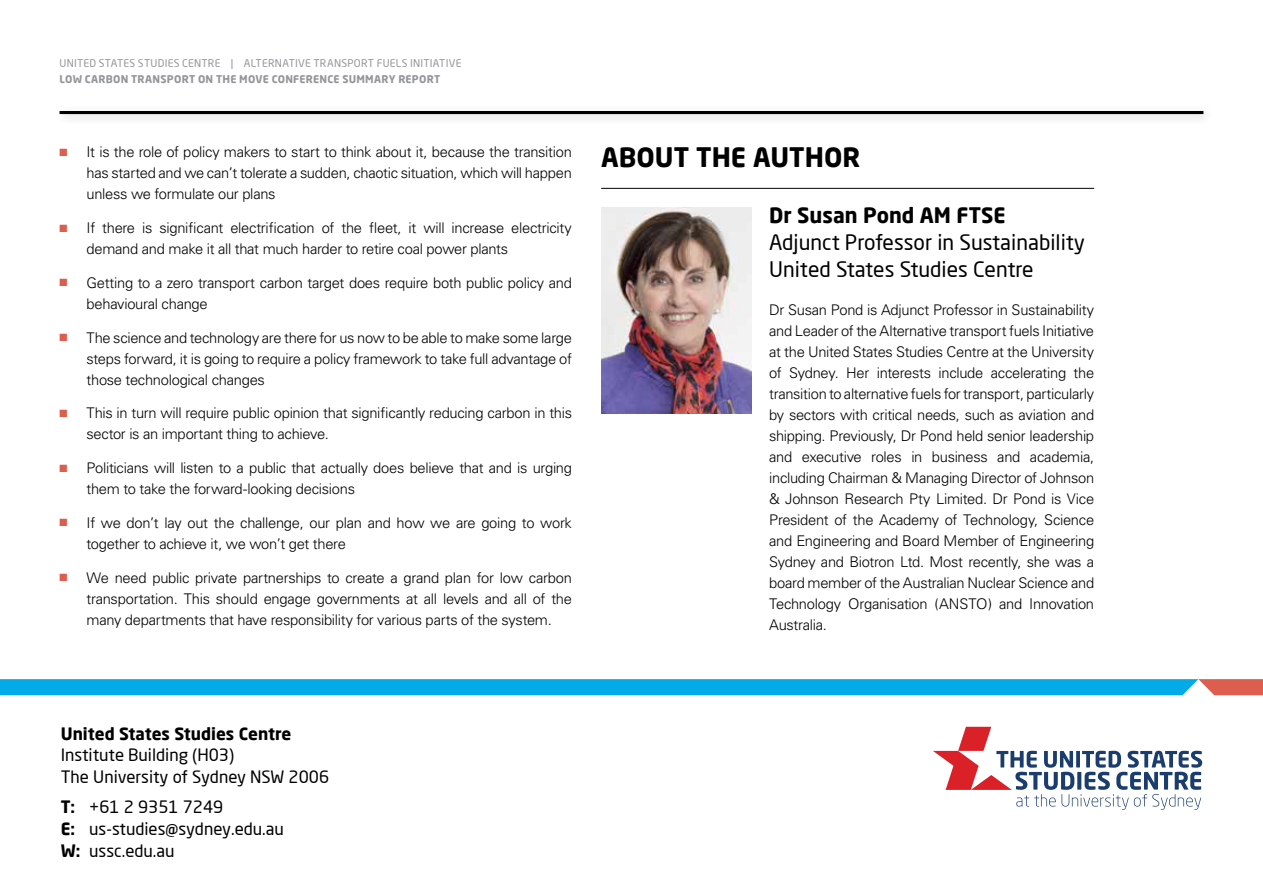
<style>
.page{position:relative;width:1263px;height:893px;background:#fff}
.page>*{position:absolute;margin:0;border:0;box-sizing:border-box;transform-origin:0 0}
.t1{font:700 26.4px "Neo Sans Pro";color:#000}
.t2{font:21px/27px "Neo Sans Pro";color:#000}
.t3{font:700 21px "Neo Sans Pro";color:#000}
.t4{font:16.8px/21.8px "Neo Sans Pro";color:#000}
.t5{font:700 16.8px "Neo Sans Pro";color:#000}
.t6{font:300 14.7px/21px "Univers";letter-spacing:-.02em;color:#000}
.t7{font:10.5px "Neo Sans";letter-spacing:.02em;color:#939598}
.t8{font:700 10.5px "Neo Sans";letter-spacing:.025em;color:#939598}
.s1{color:#dd5d4e}
.s2{font-weight:700}
</style>
<div class="page">
<div style="left:55px;top:105px;width:1160px;height:21px;background:#000;opacity:.12"></div>
<hr style="left:61px;top:111px;width:1142px;height:3px;background:#000">
<svg style="left:0;top:679px;width:1263px;height:16px;background:#0fa9e0"></svg>
<svg style="left:933px;top:727px;width:269px;height:83px"></svg>
<img style="left:601px;top:207px;width:150px;height:206px">
<div style="left:597px;top:182px;width:507px;height:19px;background:#000;opacity:.12"></div>
<hr style="left:601px;top:188px;width:493px;height:1px;background:#000">
<p class="t7" style="left:60px;top:57px;width:203px">UNITED STATES STUDIES CENTRE | ALTERNATI</p>
<p class="t7" style="left:298px;top:57px;width:30px">VE TRANS</p>
<p class="t7" style="left:347px;top:57px;width:72px">PORT FUELS INITIATI</p>
<p class="t7" style="left:449px;top:57px;width:13px">VE</p>
<p class="t8" style="left:60px;top:72px;width:382px">LOW CARBON TRANSPORT ON THE MOVE CONFERENCE SUMMARY REPORT</p>
<p class="t6" style="left:87px;top:142px;width:487px;text-align:justify;text-indent:-27px"><span class="s1">■</span> It is the role of policy makers to start to think about it, because the transition has started and we can’t tolerate a sudden, chaotic situation, which will happen unless we formulate our plans</p>
<p class="t6" style="left:87px;top:217px;width:487px;text-indent:-27px"><span class="s1">■</span> If there is significant electrification of the fleet, it will increase electricity demand and make it all that much harder to retire coal power plants</p>
<p class="t6" style="left:87px;top:272px;width:487px;text-indent:-27px"><span class="s1">■</span> Getting to a zero transport carbon target does require both public policy and behavioural change</p>
<p class="t6" style="left:87px;top:327px;width:487px;text-align:justify;text-indent:-27px"><span class="s1">■</span> The science and technology are there for us now to be able to make some large steps forward, it is going to require a policy framework to take full advantage of those technological changes</p>
<p class="t6" style="left:87px;top:403px;width:487px;text-indent:-27px"><span class="s1">■</span> This in turn will require public opinion that significantly reducing carbon in this sector is an important thing to achieve.</p>
<p class="t6" style="left:87px;top:457px;width:487px;text-indent:-27px"><span class="s1">■</span> Politicians will listen to a public that actually does believe that and is urging them to take the forward-looking decisions</p>
<p class="t6" style="left:87px;top:512px;width:487px;text-indent:-27px"><span class="s1">■</span> If we don’t lay out the challenge, our plan and how we are going to work together to achieve it, we won’t get there</p>
<p class="t6" style="left:87px;top:567px;width:487px;text-align:justify;text-indent:-27px"><span class="s1">■</span> We need public private partnerships to create a grand plan for low carbon transportation. This should engage governments at all levels and all of the many departments that have responsibility for various parts of the system.</p>
<h1 class="t1" style="left:601px;top:140px;width:261px">About the author</h1>
<h2 class="t3" style="left:769px;top:202px;width:225px">Dr Susan Pond AM FTSE</h2>
<h2 class="t2" style="left:769px;top:229px;width:317px">Adjunct Professor in Sustainability<br>United States Studies Centre</h2>
<p class="t6" style="left:769px;top:300px;width:327px;text-align:justify">Dr Susan Pond is Adjunct Professor in Sustainability and Leader of the Alternative transport fuels Initiative at the United States Studies Centre at the University of Sydney. Her interests include accelerating the transition to alternative fuels for transport, particularly by sectors with critical needs, such as aviation and shipping. Previously, Dr Pond held senior leadership and executive roles in business and academia, including Chairman &amp; Managing Director of Johnson &amp; Johnson Research Pty Limited. Dr Pond is Vice President of the Academy of Technology, Science and Engineering and Board Member of Engineering Sydney and Biotron Ltd. Most recently, she was a board member of the Australian Nuclear Science and Technology Organisation (ANSTO) and Innovation Australia.</p>
<p class="t5" style="left:61px;top:723px;width:232px">United States Studies Centre</p>
<p class="t4" style="left:61px;top:744px;width:270px">Institute Building (H03)<br>The University of Sydney NSW 2006</p>
<p class="t4" style="left:61px;top:796px;width:225px"><span class="s2">T:</span> +61 2 9351 7249<br><span class="s2">E:</span> us-studies@sydney.edu.au<br><span class="s2">W:</span> ussc.edu.au</p>
</div>
